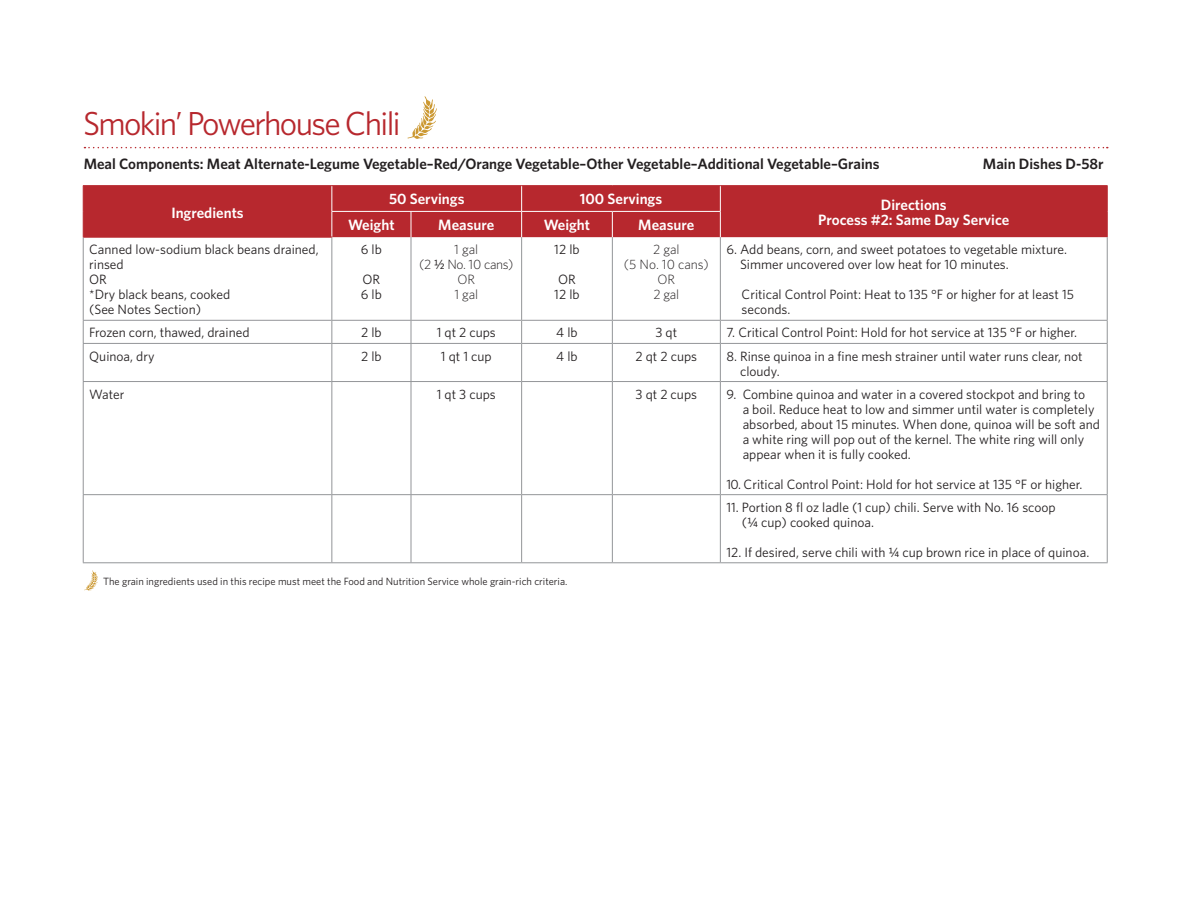
<style>
.page{position:relative;width:1188px;height:918px;background:#fff}
.page>*{position:absolute;margin:0;border:0;box-sizing:border-box;transform-origin:0 0}
.t1{font:33.3px "Whitney HTF";letter-spacing:-.05em;color:#b7282e}
.Ingredients{font:600 15px "Whitney HTF";color:#231f20}
.t2{font:600 15px "Whitney HTF";color:#fff}
.t3{font:13.5px/15px "Whitney HTF";color:#231f20}
.t4{font:300 13.5px "Whitney HTF";letter-spacing:-.01em;color:#231f20}
.t5{font:10.5px "Whitney HTF";color:#231f20}
.s1{font-family:"Whitney Numeric";font-weight:400}
.s2{font-family:"Whitney Numeric"}
</style>
<div class="page">
<svg style="left:84px;top:147px;width:1024px;height:1px"></svg>
<div style="left:84px;top:186px;width:1023px;height:51px;background:#b7282e"></div>
<svg style="left:521px;top:186px;width:1px;height:51px"></svg>
<svg style="left:720px;top:186px;width:1px;height:51px"></svg>
<hr style="left:331px;top:211px;width:80px;height:1px;background:#fff">
<hr style="left:411px;top:211px;width:111px;height:1px;background:#fff">
<svg style="left:411px;top:212px;width:1px;height:25px"></svg>
<hr style="left:522px;top:211px;width:90px;height:1px;background:#fff">
<hr style="left:612px;top:211px;width:109px;height:1px;background:#fff">
<svg style="left:612px;top:212px;width:1px;height:25px"></svg>
<svg style="left:331px;top:186px;width:1px;height:51px"></svg>
<hr style="left:83px;top:185px;width:249px;height:1px;background:#b7282e">
<svg style="left:83px;top:186px;width:1px;height:51px"></svg>
<hr style="left:83px;top:237px;width:249px;height:1px;background:#b7282e">
<hr style="left:332px;top:185px;width:79px;height:1px;background:#b7282e">
<hr style="left:411px;top:185px;width:111px;height:1px;background:#b7282e">
<hr style="left:522px;top:185px;width:90px;height:1px;background:#b7282e">
<hr style="left:612px;top:185px;width:108px;height:1px;background:#b7282e">
<hr style="left:720px;top:185px;width:388px;height:1px;background:#b7282e">
<svg style="left:1107px;top:186px;width:1px;height:51px"></svg>
<hr style="left:83px;top:238px;width:1px;height:82px;background:#939598">
<hr style="left:331px;top:238px;width:1px;height:82px;background:#939598">
<hr style="left:411px;top:237px;width:1px;height:83px;background:#939598">
<hr style="left:521px;top:237px;width:1px;height:83px;background:#939598">
<hr style="left:612px;top:237px;width:1px;height:83px;background:#939598">
<hr style="left:720px;top:237px;width:1px;height:83px;background:#939598">
<hr style="left:1107px;top:237px;width:1px;height:83px;background:#939598">
<hr style="left:83px;top:320px;width:249px;height:1px;background:#939598">
<svg style="left:83px;top:321px;width:1px;height:22px"></svg>
<hr style="left:332px;top:320px;width:79px;height:1px;background:#939598">
<svg style="left:331px;top:321px;width:1px;height:22px"></svg>
<hr style="left:411px;top:320px;width:111px;height:1px;background:#939598">
<svg style="left:411px;top:321px;width:1px;height:22px"></svg>
<hr style="left:522px;top:320px;width:90px;height:1px;background:#939598">
<svg style="left:521px;top:321px;width:1px;height:22px"></svg>
<hr style="left:612px;top:320px;width:108px;height:1px;background:#939598">
<svg style="left:612px;top:321px;width:1px;height:22px"></svg>
<hr style="left:720px;top:320px;width:388px;height:1px;background:#939598">
<svg style="left:720px;top:321px;width:1px;height:22px"></svg>
<svg style="left:1107px;top:321px;width:1px;height:22px"></svg>
<hr style="left:83px;top:343px;width:249px;height:1px;background:#939598">
<hr style="left:83px;top:344px;width:1px;height:37px;background:#939598">
<hr style="left:332px;top:343px;width:79px;height:1px;background:#939598">
<hr style="left:331px;top:344px;width:1px;height:37px;background:#939598">
<hr style="left:411px;top:343px;width:111px;height:1px;background:#939598">
<hr style="left:411px;top:344px;width:1px;height:37px;background:#939598">
<hr style="left:522px;top:343px;width:90px;height:1px;background:#939598">
<hr style="left:521px;top:344px;width:1px;height:37px;background:#939598">
<hr style="left:612px;top:343px;width:108px;height:1px;background:#939598">
<hr style="left:612px;top:344px;width:1px;height:37px;background:#939598">
<hr style="left:720px;top:343px;width:388px;height:1px;background:#939598">
<hr style="left:720px;top:344px;width:1px;height:37px;background:#939598">
<hr style="left:1107px;top:344px;width:1px;height:37px;background:#939598">
<hr style="left:83px;top:381px;width:249px;height:1px;background:#939598">
<hr style="left:83px;top:382px;width:1px;height:112px;background:#939598">
<hr style="left:332px;top:381px;width:79px;height:1px;background:#939598">
<hr style="left:331px;top:382px;width:1px;height:112px;background:#939598">
<hr style="left:411px;top:381px;width:111px;height:1px;background:#939598">
<hr style="left:411px;top:382px;width:1px;height:112px;background:#939598">
<hr style="left:522px;top:381px;width:90px;height:1px;background:#939598">
<hr style="left:521px;top:382px;width:1px;height:112px;background:#939598">
<hr style="left:612px;top:381px;width:108px;height:1px;background:#939598">
<hr style="left:612px;top:382px;width:1px;height:112px;background:#939598">
<hr style="left:720px;top:381px;width:388px;height:1px;background:#939598">
<hr style="left:720px;top:382px;width:1px;height:112px;background:#939598">
<hr style="left:1107px;top:382px;width:1px;height:112px;background:#939598">
<hr style="left:83px;top:494px;width:249px;height:1px;background:#939598">
<hr style="left:83px;top:495px;width:1px;height:67px;background:#939598">
<hr style="left:332px;top:494px;width:79px;height:1px;background:#939598">
<hr style="left:331px;top:495px;width:1px;height:67px;background:#939598">
<hr style="left:411px;top:494px;width:111px;height:1px;background:#939598">
<hr style="left:411px;top:495px;width:1px;height:67px;background:#939598">
<hr style="left:522px;top:494px;width:90px;height:1px;background:#939598">
<hr style="left:521px;top:495px;width:1px;height:67px;background:#939598">
<hr style="left:612px;top:494px;width:108px;height:1px;background:#939598">
<hr style="left:612px;top:495px;width:1px;height:67px;background:#939598">
<hr style="left:720px;top:494px;width:388px;height:1px;background:#939598">
<hr style="left:720px;top:495px;width:1px;height:67px;background:#939598">
<hr style="left:1107px;top:495px;width:1px;height:67px;background:#939598">
<hr style="left:83px;top:562px;width:249px;height:1px;background:#939598">
<hr style="left:332px;top:562px;width:79px;height:1px;background:#939598">
<hr style="left:411px;top:562px;width:111px;height:1px;background:#939598">
<hr style="left:522px;top:562px;width:90px;height:1px;background:#939598">
<hr style="left:612px;top:562px;width:108px;height:1px;background:#939598">
<hr style="left:720px;top:562px;width:388px;height:1px;background:#939598">
<svg style="left:408px;top:96px;width:29px;height:43px"></svg>
<svg style="left:84px;top:570px;width:14px;height:20px"></svg>
<p class="t1" style="left:83px;top:104px;width:319px">Smokin’ Powerhouse Chili</p>
<p class="Ingredients" style="left:84px;top:154px;width:797px">Meal Components: Meat Alternate-Legume Vegetable–Red/Orange Vegetable–Other Vegetable–Additional Vegetable–Grains</p>
<p class="Ingredients" style="left:983px;top:154px;width:122px">Main Dishes D-58r</p>
<p class="t2" style="left:171px;top:203px;width:74px">Ingredients</p>
<p class="t2" style="left:389px;top:190px;width:77px">50 Servings</p>
<p class="t2" style="left:580px;top:190px;width:84px">100 Servings</p>
<p class="t2" style="left:881px;top:196px;width:67px">Directions</p>
<p class="t2" style="left:348px;top:216px;width:48px">Weight</p>
<p class="t2" style="left:438px;top:216px;width:58px">Measure</p>
<p class="t2" style="left:544px;top:216px;width:48px">Weight</p>
<p class="t2" style="left:638px;top:216px;width:58px">Measure</p>
<p class="t2" style="left:818px;top:211px;width:192px">Process #2: Same Day Service</p>
<p class="t3" style="left:89px;top:242px;width:231px">Canned low-sodium black beans drained, rinsed</p>
<p class="t3" style="left:89px;top:272px;width:19px">OR</p>
<p class="t3" style="left:89px;top:287px;width:142px">*Dry black beans, cooked (See Notes Section)</p>
<p class="t3" style="left:361px;top:242px;width:23px">6 lb</p>
<p class="t3" style="left:363px;top:272px;width:19px">OR</p>
<p class="t3" style="left:361px;top:287px;width:23px">6 lb</p>
<p class="t4" style="left:454px;top:242px;width:26px">1 gal</p>
<p class="t4" style="left:419px;top:257px;width:96px">(2 <span class="s1">½</span> No. 10 cans)</p>
<p class="t4" style="left:458px;top:272px;width:19px">OR</p>
<p class="t4" style="left:455px;top:287px;width:25px">1 gal</p>
<p class="t3" style="left:554px;top:242px;width:27px">12 lb</p>
<p class="t3" style="left:558px;top:272px;width:19px">OR</p>
<p class="t3" style="left:554px;top:287px;width:27px">12 lb</p>
<p class="t4" style="left:653px;top:242px;width:28px">2 gal</p>
<p class="t4" style="left:624px;top:257px;width:86px">(5 No. 10 cans)</p>
<p class="t4" style="left:658px;top:272px;width:19px">OR</p>
<p class="t4" style="left:653px;top:287px;width:28px">2 gal</p>
<p class="t3" style="left:740px;top:242px;width:329px;text-indent:-14px">6. Add beans, corn, and sweet potatoes to vegetable mixture.<br>Simmer uncovered over low heat for 10 minutes.</p>
<p class="t3" style="left:742px;top:287px;width:334px">Critical Control Point: Heat to 135 °F or higher for at least 15 seconds.</p>
<p class="t3" style="left:89px;top:325px;width:162px">Frozen corn, thawed, drained</p>
<p class="t3" style="left:361px;top:325px;width:22px">2 lb</p>
<p class="t3" style="left:437px;top:325px;width:61px">1 qt 2 cups</p>
<p class="t3" style="left:556px;top:325px;width:23px">4 lb</p>
<p class="t3" style="left:656px;top:325px;width:23px">3 qt</p>
<p class="t3" style="left:726px;top:325px;width:352px">7. Critical Control Point: Hold for hot service at 135 °F or higher.</p>
<p class="t3" style="left:89px;top:348px;width:67px">Quinoa, dry</p>
<p class="t3" style="left:361px;top:348px;width:22px">2 lb</p>
<p class="t3" style="left:441px;top:348px;width:52px">1 qt 1 cup</p>
<p class="t3" style="left:556px;top:348px;width:23px">4 lb</p>
<p class="t3" style="left:636px;top:348px;width:63px">2 qt 2 cups</p>
<p class="t3" style="left:740px;top:348px;width:344px;text-indent:-14px">8. Rinse quinoa in a fine mesh strainer until water runs clear, not cloudy.</p>
<p class="t3" style="left:89px;top:386px;width:37px">Water</p>
<p class="t3" style="left:437px;top:386px;width:61px">1 qt 3 cups</p>
<p class="t3" style="left:636px;top:386px;width:63px">3 qt 2 cups</p>
<p class="t3" style="left:743px;top:386px;width:359px;text-indent:-16px">9. Combine quinoa and water in a covered stockpot and bring to<br>a boil. Reduce heat to low and simmer until water is completely absorbed, about 15 minutes. When done, quinoa will be soft and a white ring will pop out of the kernel. The white ring will only appear when it is fully cooked.</p>
<p class="t3" style="left:726px;top:476px;width:358px">10. Critical Control Point: Hold for hot service at 135 °F or higher.</p>
<p class="t3" style="left:742px;top:499px;width:315px;text-indent:-16px">11. Portion 8 fl oz ladle (1 cup) chili. Serve with No. 16 scoop (<span class="s2">¼</span> cup) cooked quinoa.</p>
<p class="t3" style="left:726px;top:544px;width:364px">12. If desired, serve chili with <span class="s2">¼</span> cup brown rice in place of quinoa.</p>
<p class="t5" style="left:103px;top:575px;width:466px">The grain ingredients used in this recipe must meet the Food and Nutrition Service whole grain-rich criteria.</p>
</div>
